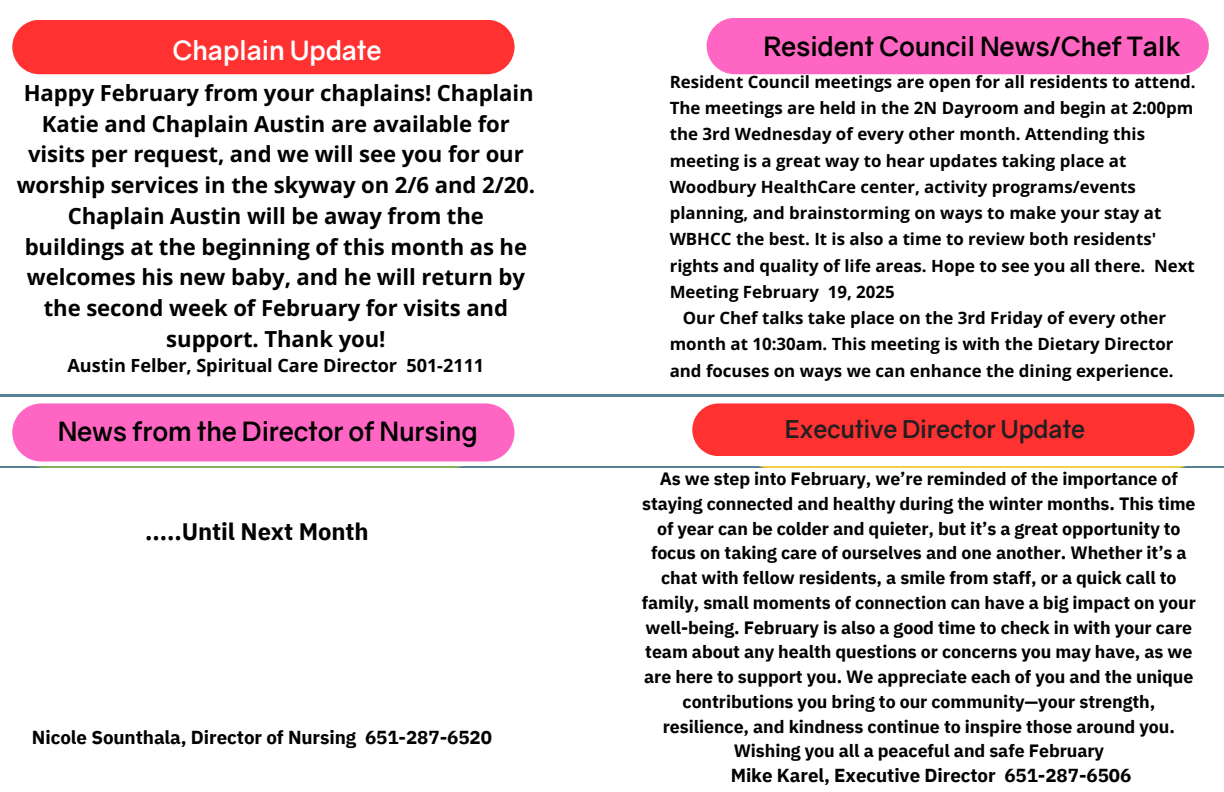
<style>
.page{position:relative;width:1224px;height:792px;background:#fff}
.page>*{position:absolute;margin:0;border:0;box-sizing:border-box;transform-origin:0 0}
.t1{font:700 26.5px "Gravity";letter-spacing:-.005em;color:#000}
.t2{font:700 26.5px "Gravity";letter-spacing:-.005em;color:#fff}
.t3{font:700 24.5px "Gravity";letter-spacing:-.005em;color:#231f20}
.t4{font:700 23.8px "IBM Plex Sans";letter-spacing:-.005em;color:#000}
.t5{font:700 22.1px/30.8px "Open Sans";letter-spacing:-.005em;color:#000;text-align:center}
.t6{font:700 18.8px "IBM Plex Sans";letter-spacing:-.005em;color:#000}
.t7{font:700 18.1px "Open Sans";letter-spacing:-.005em;color:#000}
.t8{font:700 17.8px/24.8px "IBM Plex Sans";letter-spacing:-.005em;color:#000;text-align:center}
.t9{font:700 16.9px "Open Sans";color:#000}
</style>
<div class="page">
<div style="left:0;top:394px;width:1224px;height:73px;background:#568195"></div>
<svg style="left:24px;top:466px;width:451px;height:2px"></svg>
<svg style="left:747px;top:466px;width:451px;height:2px"></svg>
<div style="left:12px;top:20px;width:503px;height:54px;background:#ff3131"></div>
<div style="left:707px;top:18px;width:502px;height:56px;background:#ff66c4;border-radius:28px"></div>
<div style="left:0;top:397px;width:1224px;height:69px;background:#fff"></div>
<div style="left:12px;top:403px;width:502px;height:59px;background:#ff66c4;border-radius:29px"></div>
<div style="left:692px;top:403px;width:502px;height:53px;background:#ff3131;border-radius:26px"></div>
<h1 class="t2" style="left:172px;top:34px;width:211px">Chaplain Update</h1>
<h1 class="t1" style="left:763px;top:30px;width:419px">Resident Council News/Chef Talk</h1>
<p class="t9" style="left:670px;top:70px;width:528px">Resident Council meetings are open for all residents to attend.</p>
<p class="t9" style="left:670px;top:96px;width:525px">The meetings are held in the 2N Dayroom and begin at 2:00pm</p>
<p class="t9" style="left:670px;top:122px;width:477px">the 3rd Wednesday of every other month. Attending this</p>
<p class="t9" style="left:670px;top:149px;width:458px">meeting is a great way to hear updates taking place at</p>
<p class="t9" style="left:670px;top:175px;width:468px">Woodbury HealthCare center, activity programs/events</p>
<p class="t9" style="left:670px;top:201px;width:493px">planning, and brainstorming on ways to make your stay at</p>
<p class="t9" style="left:670px;top:227px;width:488px">WBHCC the best. It is also a time to review both residents'</p>
<p class="t9" style="left:670px;top:254px;width:527px">rights and quality of life areas. Hope to see you all there. Next</p>
<p class="t9" style="left:670px;top:280px;width:227px">Meeting February 19, 2025</p>
<p class="t9" style="left:683px;top:306px;width:485px">Our Chef talks take place on the 3rd Friday of every other</p>
<p class="t9" style="left:670px;top:332px;width:505px">month at 10:30am. This meeting is with the Dietary Director</p>
<p class="t9" style="left:670px;top:359px;width:505px">and focuses on ways we can enhance the dining experience.</p>
<h1 class="t1" style="left:58px;top:415px;width:422px">News from the Director of Nursing</h1>
<p class="t5" style="left:17px;top:77px;width:520px">Happy February from your chaplains! Chaplain Katie and Chaplain Austin are available for visits per request, and we will see you for our worship services in the skyway on 2/6 and 2/20.<br>Chaplain Austin will be away from the buildings at the beginning of this month as he welcomes his new baby, and he will return by the second week of February for visits and support. Thank you!</p>
<p class="t7" style="left:68px;top:353px;width:418px">Austin Felber, Spiritual Care Director 501-2111</p>
<h2 class="t3" style="left:785px;top:414px;width:302px">Executive Director Update</h2>
<h3 class="t4" style="left:145px;top:516px;width:225px">.....Until Next Month</h3>
<p class="t6" style="left:32px;top:725px;width:462px">Nicole Sounthala, Director of Nursing 651-287-6520</p>
<p class="t8" style="left:642px;top:466px;width:556px">As we step into February, we’re reminded of the importance of staying connected and healthy during the winter months. This time of year can be colder and quieter, but it’s a great opportunity to focus on taking care of ourselves and one another. Whether it’s a chat with fellow residents, a smile from staff, or a quick call to family, small moments of connection can have a big impact on your well-being. February is also a good time to check in with your care team about any health questions or concerns you may have, as we are here to support you. We appreciate each of you and the unique contributions you bring to our community—your strength, resilience, and kindness continue to inspire those around you.<br>Wishing you all a peaceful and safe February</p>
<p class="t6" style="left:731px;top:763px;width:402px">Mike Karel, Executive Director 651-287-6506</p>
</div>
